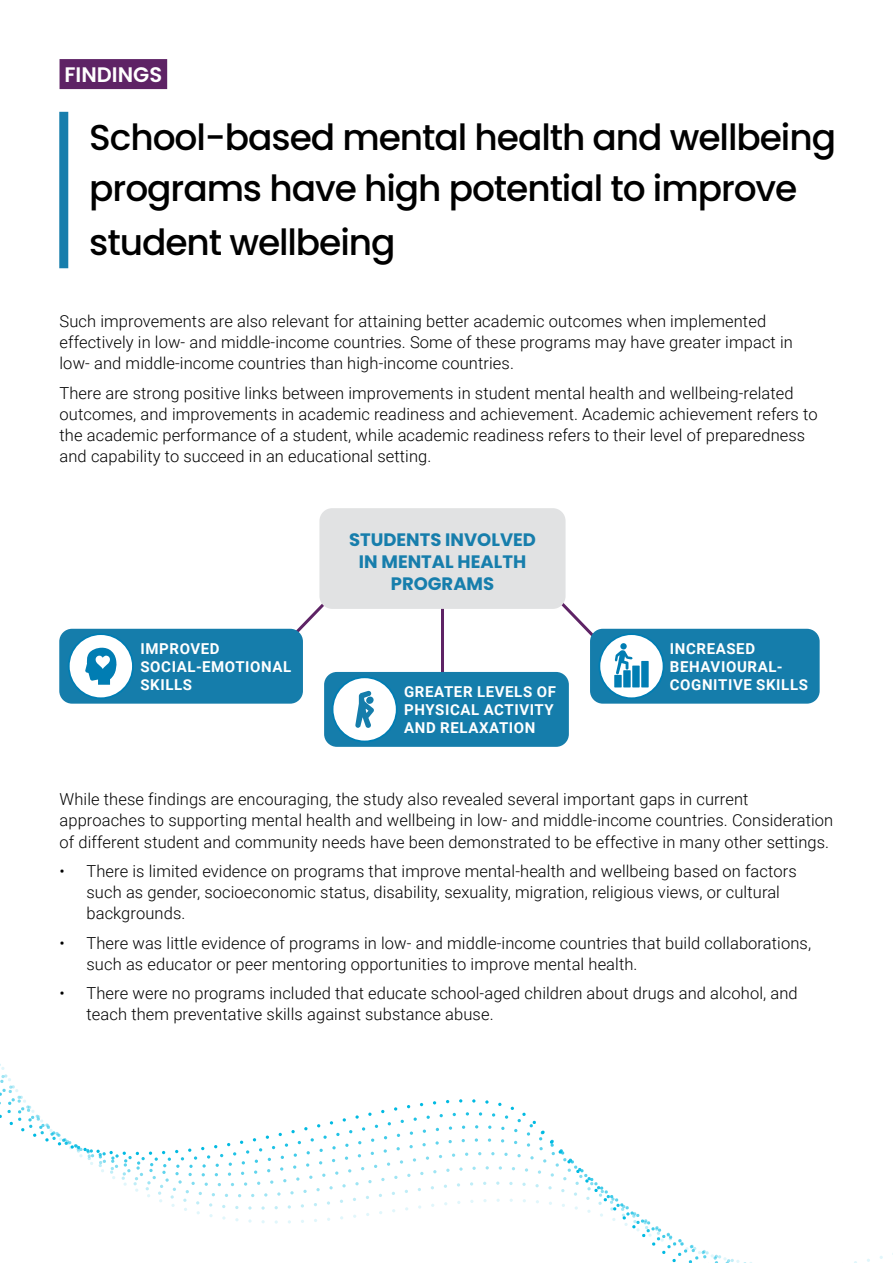
<style>
.page{position:relative;width:893px;height:1263px;background:#fff}
.page>*{position:absolute;margin:0;border:0;box-sizing:border-box;transform-origin:0 0}
.t1{font:500 36px/52.5px "Poppins";letter-spacing:-.03em;color:#000}
.t2{font:600 21px "Poppins";color:#fff}
.t3{font:700 18px/21.6px "Poppins";color:#177eac;text-align:center}
.t4{font:300 16.5px/21px "Roboto";letter-spacing:.005em;color:#000}
.t5{font:700 15px/18px "Roboto";letter-spacing:.04em;color:#fff}
</style>
<div class="page">
<svg style="left:0;top:1098px;width:893px;height:165px"></svg>
<div style="left:60px;top:59px;width:107px;height:30px;background:#5e2365"></div>
<div style="left:59px;top:112px;width:9px;height:156px;background:#177eac"></div>
<hr style="left:441px;top:606px;width:3px;height:75px;background:#5e2365">
<svg style="left:282px;top:604px;width:42px;height:34px"></svg>
<div style="left:319px;top:508px;width:247px;height:101px;background:#e1e2e3;border-radius:13px"></div>
<div style="left:59px;top:629px;width:244px;height:75px;background:#157dab;border-radius:13px"></div>
<svg style="left:68px;top:633px;width:66px;height:66px"></svg>
<div style="left:590px;top:629px;width:230px;height:75px;background:#157dab;border-radius:13px"></div>
<svg style="left:546px;top:588px;width:118px;height:111px"></svg>
<div style="left:324px;top:672px;width:245px;height:75px;background:#157dab;border-radius:13px"></div>
<svg style="left:332px;top:676px;width:66px;height:66px"></svg>
<p class="t2" style="left:65px;top:62px;width:99px">FINDINGS</p>
<h1 class="t1" style="left:89px;top:111px;width:748px">School-based mental health and wellbeing programs have high potential to improve student wellbeing</h1>
<p class="t4" style="left:60px;top:310px;width:735px">Such improvements are also relevant for attaining better academic outcomes when implemented effectively in low- and middle-income countries. Some of these programs may have greater impact in low- and middle-income countries than high-income countries.</p>
<p class="t4" style="left:60px;top:382px;width:760px">There are strong positive links between improvements in student mental health and wellbeing-related outcomes, and improvements in academic readiness and achievement. Academic achievement refers to the academic performance of a student, while academic readiness refers to their level of preparedness and capability to succeed in an educational setting.</p>
<p class="t3" style="left:349px;top:529px;width:188px">STUDENTS INVOLVED<br>IN MENTAL HEALTH<br>PROGRAMS</p>
<p class="t5" style="left:140px;top:639px;width:152px">IMPROVED<br>SOCIAL-EMOTIONAL<br>SKILLS</p>
<p class="t5" style="left:670px;top:639px;width:140px">INCREASED<br>BEHAVIOURAL-<br>COGNITIVE SKILLS</p>
<p class="t5" style="left:404px;top:682px;width:153px">GREATER LEVELS OF<br>PHYSICAL ACTIVITY<br>AND RELAXATION</p>
<p class="t4" style="left:60px;top:788px;width:775px">While these findings are encouraging, the study also revealed several important gaps in current approaches to supporting mental health and wellbeing in low- and middle-income countries. Consideration of different student and community needs have been demonstrated to be effective in many other settings.</p>
<p class="t4" style="left:87px;top:860px;width:712px;text-indent:-27px">• There is limited evidence on programs that improve mental-health and wellbeing based on factors such as gender, socioeconomic status, disability, sexuality, migration, religious views, or cultural backgrounds.</p>
<p class="t4" style="left:87px;top:931px;width:726px;text-indent:-27px">• There was little evidence of programs in low- and middle-income countries that build collaborations, such as educator or peer mentoring opportunities to improve mental health.</p>
<p class="t4" style="left:87px;top:982px;width:713px;text-indent:-27px">• There were no programs included that educate school-aged children about drugs and alcohol, and teach them preventative skills against substance abuse.</p>
</div>
